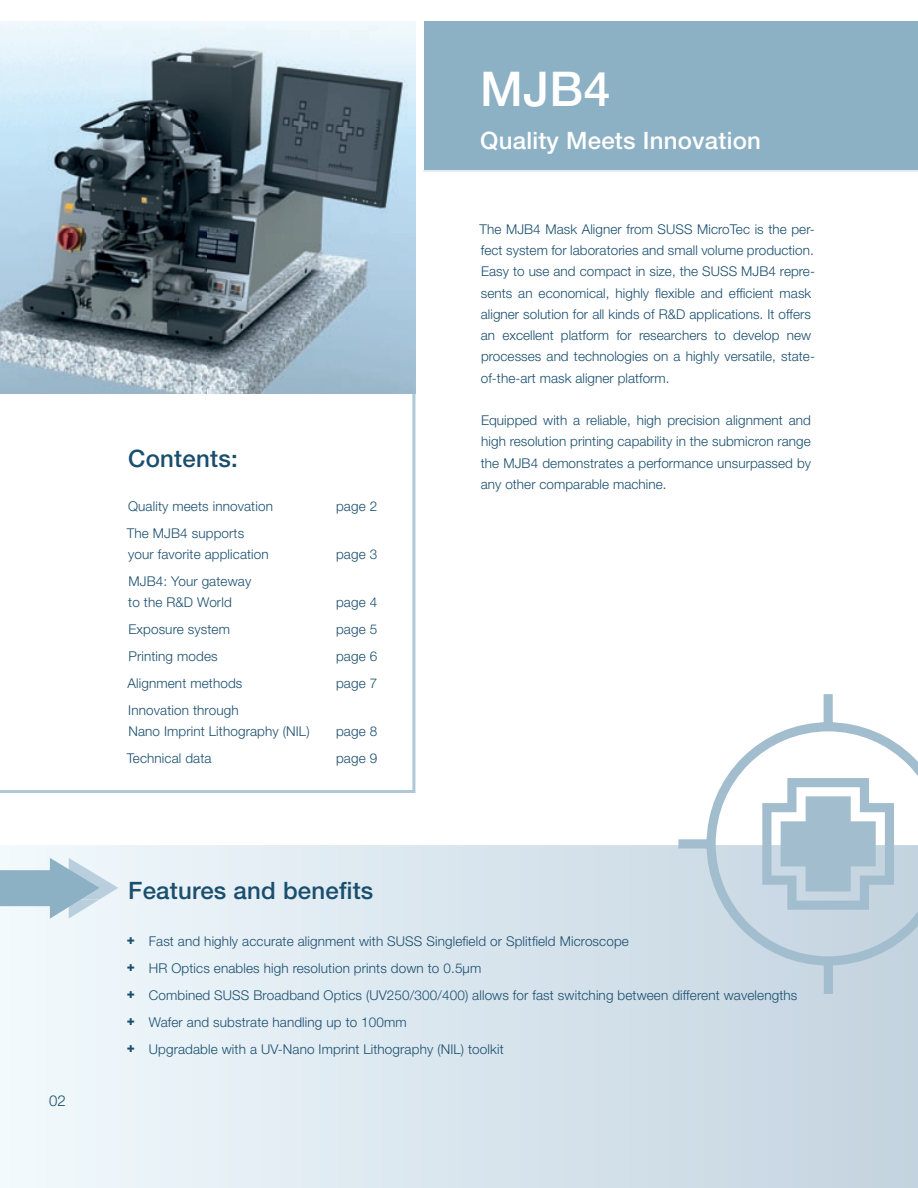
<style>
.page{position:relative;width:918px;height:1188px;background:#fff}
.page>*{position:absolute;margin:0;border:0;box-sizing:border-box;transform-origin:0 0}
.t1{font:500 48px "Helvetica Neue";color:#fff}
.t2{font:500 24px "Helvetica Neue";letter-spacing:.01em;color:#1a4e6e}
.t3{font:500 24px "Helvetica Neue";letter-spacing:.01em;color:#fff}
.t4{font:300 15px "Helvetica Neue";color:#1a4e6e}
.t5{font:300 13.5px/21.3px "Helvetica Neue";letter-spacing:.01em;color:#1a4e6e}
.s1{font-weight:800}
</style>
<div class="page">
<svg style="left:0;top:845px;width:918px;height:343px"></svg>
<div style="left:0;top:21px;width:918px;height:151px;background:#8cb0c4"></div>
<div style="left:415px;top:15px;width:8px;height:378px;background:#fff"></div>
<svg style="left:0;top:858px;width:118px;height:61px"></svg>
<svg style="left:0;top:393px;width:415px;height:400px"></svg>
<img style="left:0;top:21px;width:415px;height:372px">
<svg style="left:678px;top:694px;width:240px;height:300px"></svg>
<svg style="left:762px;top:778px;width:132px;height:132px"></svg>
<hr style="left:423px;top:170px;width:495px;height:2px;background:#e5ecf1">
<p class="t4" style="left:49px;top:1091px;width:18px">02</p>
<h2 class="t2" style="left:128px;top:444px;width:111px">Contents:</h2>
<p class="t5" style="left:128px;top:496px;width:146px">Quality meets innovation</p>
<p class="t5" style="left:336px;top:496px;width:43px">page 2</p>
<p class="t5" style="left:127px;top:523px;width:144px">The MJB4 supports your favorite application</p>
<p class="t5" style="left:336px;top:544px;width:43px">page 3</p>
<p class="t5" style="left:128px;top:571px;width:125px">MJB4: Your gateway to the R&amp;D World</p>
<p class="t5" style="left:336px;top:592px;width:43px">page 4</p>
<p class="t5" style="left:128px;top:619px;width:103px">Exposure system</p>
<p class="t5" style="left:336px;top:619px;width:43px">page 5</p>
<p class="t5" style="left:128px;top:646px;width:91px">Printing modes</p>
<p class="t5" style="left:336px;top:646px;width:43px">page 6</p>
<p class="t5" style="left:128px;top:673px;width:116px">Alignment methods</p>
<p class="t5" style="left:336px;top:673px;width:43px">page 7</p>
<p class="t5" style="left:128px;top:700px;width:183px">Innovation through<br>Nano Imprint Lithography (NIL)</p>
<p class="t5" style="left:336px;top:721px;width:43px">page 8</p>
<p class="t5" style="left:127px;top:748px;width:86px">Technical data</p>
<p class="t5" style="left:336px;top:748px;width:43px">page 9</p>
<h2 class="t2" style="left:128px;top:876px;width:247px">Features and benefits</h2>
<h1 class="t1" style="left:480px;top:61px;width:132px">MJB4</h1>
<h2 class="t3" style="left:480px;top:126px;width:282px">quality Meets innovation</h2>
<p class="t5" style="left:480px;top:218px;width:337px">The MJB4 Mask Aligner from SUSS MicroTec is the per&shy;fect system for laboratories and small volume production.<br>Easy to use and compact in size, the SUSS MJB4 repre&shy;sents an economical, highly flexible and efficient mask aligner solution for all kinds of R&amp;D applications. It offers an excellent platform for researchers to develop new processes and technologies on a highly versatile, state&shy;of-the-art mask aligner platform.</p>
<p class="t5" style="left:481px;top:409px;width:332px;text-align:justify">Equipped with a reliable, high precision alignment and high resolution printing capability in the submicron range the MJB4 demonstrates a performance unsurpassed by any other comparable machine.</p>
<p class="t5" style="left:127px;top:927px;width:672px;line-height:27px"><span class="s1">+</span> Fast and highly accurate alignment with SUSS Singlefield or Splitfield Microscope<br><span class="s1">+</span> HR Optics enables high resolution prints down to 0.5μm<br><span class="s1">+</span> Combined SUSS Broadband Optics (UV250/300/400) allows for fast switching between different wavelengths <span class="s1">+</span> Wafer and substrate handling up to 100mm<br><span class="s1">+</span> Upgradable with a UV-Nano Imprint Lithography (NIL) toolkit</p>
</div>
